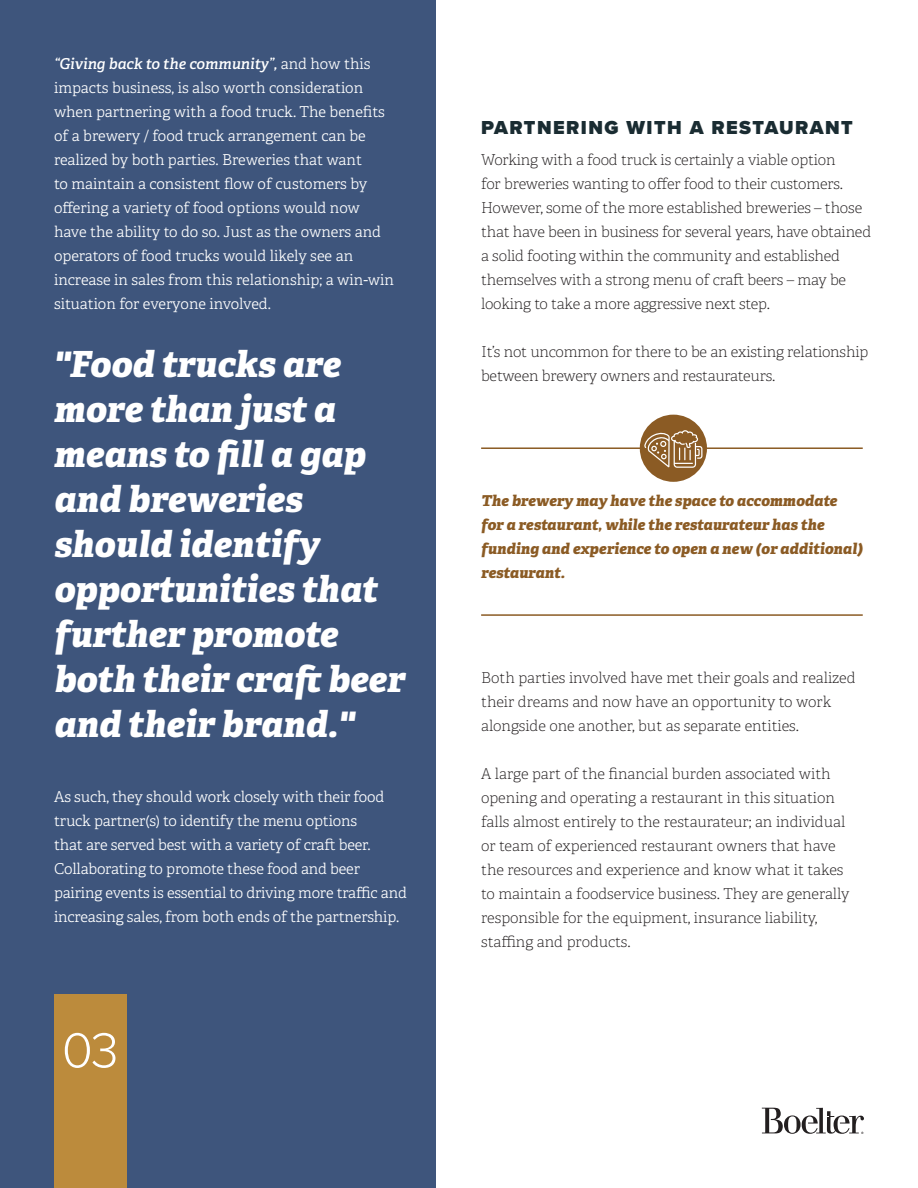
<style>
.page{position:relative;width:918px;height:1188px;background:#fff}
.page>*{position:absolute;margin:0;border:0;box-sizing:border-box;transform-origin:0 0}
.t1{font:300 51px "Proxima Nova";color:#fff}
.t2{font:italic 36px/45px "Adelle PE Eb";color:#fff}
.t3{font:900 19.5px "Proxima Nova";letter-spacing:.075em;color:#1a2c32}
.t4{font:15px/24px "Adelle PE Th";letter-spacing:-.01em;color:#231f20}
.t5{font:15px/24px "Adelle PE Lt";letter-spacing:-.01em;color:#fff}
.t6{font:italic 15px/24px "Adelle PE Eb";color:#8b5b24}
.s1{font-family:"Adelle PE Sb";font-style:italic}
</style>
<div class="page">
<svg style="left:762px;top:1108px;width:102px;height:26px"></svg>
<hr style="left:481px;top:447px;width:382px;height:2px;background:#8b5b24">
<hr style="left:481px;top:614px;width:382px;height:2px;background:#8b5b24">
<div style="left:640px;top:415px;width:67px;height:67px;background:#8b5b24;border-radius:50%"></div>
<div style="left:0;top:0;width:435px;height:1188px;background:#3e557c"></div>
<div style="left:54px;top:995px;width:72px;height:193px;background:#bc8b3c"></div>
<svg style="left:644px;top:430px;width:58px;height:38px"></svg>
<p class="t5" style="left:54px;top:52px;width:342px"><span class="s1">“Giving back to the community”,</span> and how this impacts business, is also worth consideration when partnering with a food truck. The benefits of a brewery / food truck arrangement can be realized by both parties. Breweries that want<br>to maintain a consistent flow of customers by offering a variety of food options would now have the ability to do so. Just as the owners and operators of food trucks would likely see an increase in sales from this relationship; a win-win situation for everyone involved.</p>
<p class="t2" style="left:54px;top:340px;width:352px">"Food trucks are more than just a means to fill a gap and breweries should identify opportunities that further promote both their craft beer and their brand."</p>
<p class="t5" style="left:54px;top:784px;width:354px">As such, they should work closely with their food truck partner(s) to identify the menu options<br>that are served best with a variety of craft beer.<br>Collaborating to promote these food and beer pairing events is essential to driving more traffic and increasing sales, from both ends of the partnership.</p>
<p class="t1" style="left:62px;top:1020px;width:58px">03</p>
<p class="t3" style="left:481px;top:116px;width:373px">PARTNERING WITH A RESTAURANT</p>
<p class="t4" style="left:481px;top:147px;width:392px">Working with a food truck is certainly a viable option<br>for breweries wanting to offer food to their customers.<br>However, some of the more established breweries – those that have been in business for several years, have obtained a solid footing within the community and established themselves with a strong menu of craft beers – may be looking to take a more aggressive next step.</p>
<p class="t4" style="left:481px;top:339px;width:389px">It’s not uncommon for there to be an existing relationship between brewery owners and restaurateurs.</p>
<p class="t6" style="left:481px;top:488px;width:383px">The brewery may have the space to accommodate for a restaurant, while the restaurateur has the funding and experience to open a new (or additional) restaurant.</p>
<p class="t4" style="left:481px;top:665px;width:376px">Both parties involved have met their goals and realized their dreams and now have an opportunity to work alongside one another, but as separate entities.</p>
<p class="t4" style="left:481px;top:761px;width:370px">A large part of the financial burden associated with opening and operating a restaurant in this situation falls almost entirely to the restaurateur; an individual or team of experienced restaurant owners that have the resources and experience and know what it takes to maintain a foodservice business. They are generally responsible for the equipment, insurance liability, staffing and products.</p>
</div>
